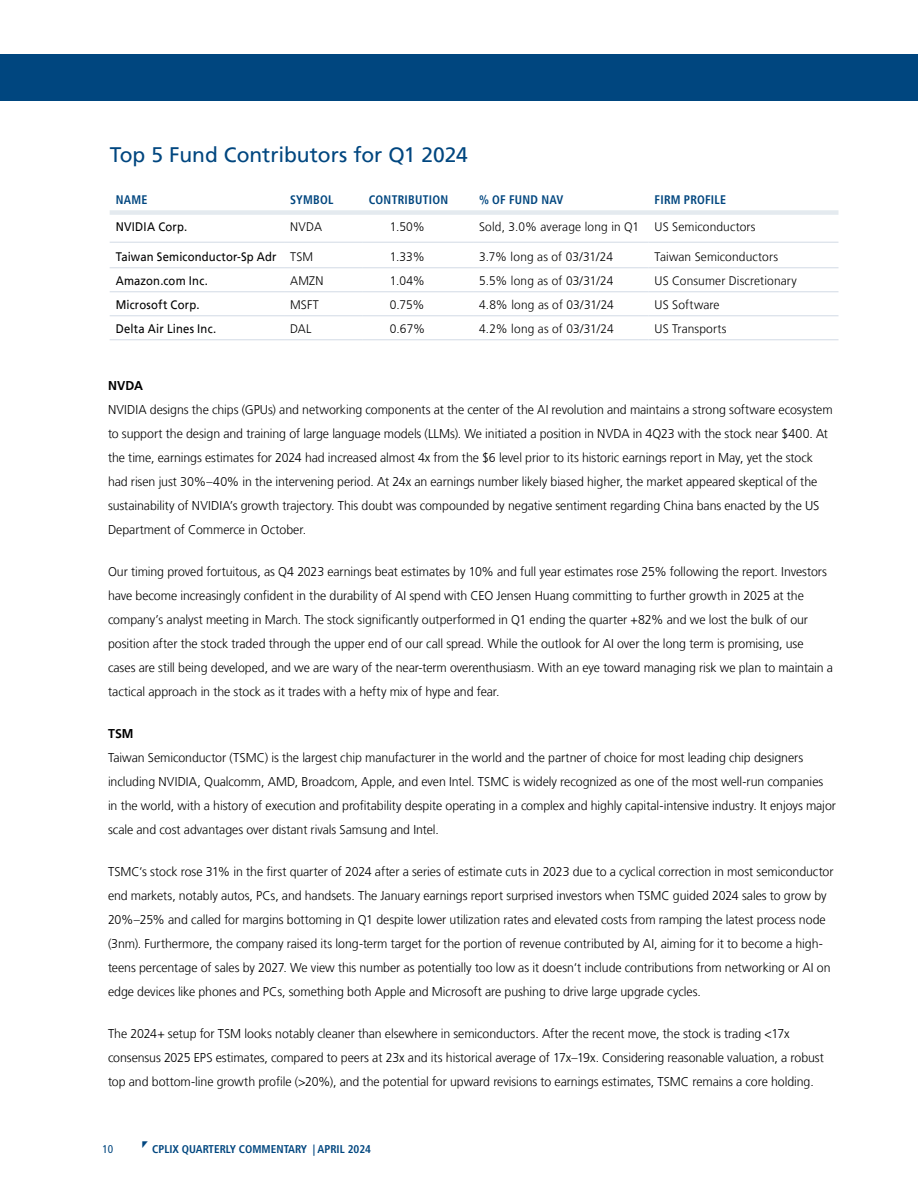
<style>
.page{position:relative;width:918px;height:1188px;background:#fff}
.page>*{position:absolute;margin:0;border:0;box-sizing:border-box;transform-origin:0 0}
.t1{font:21px "Frutiger LT";letter-spacing:-.005em;color:#00467f}
.t2{font:300 12.75px/24px "Frutiger LT";letter-spacing:-.005em;color:#000}
.t3{font:700 12.75px "Frutiger LT";letter-spacing:.005em;color:#000}
.t4{font:300 12.3px "Frutiger LT";letter-spacing:.01em;color:#000}
.t5{font:300 12.3px "Frutiger LT";letter-spacing:.01em;color:#000;scale:.96 1}
.t6{font:12.3px "Frutiger LT";letter-spacing:.015em;color:#000;scale:.91 1}
.t7{font:700 condensed 12.3px "Frutiger LT";letter-spacing:.02em;color:#00467f}
.t8{font:700 condensed 11.25px "Frutiger LT";color:#00467f}
.t9{font:condensed 11.25px "Frutiger LT";color:#00467f}
.s1{font-weight:300}
</style>
<div class="page">
<div style="left:0;top:54px;width:918px;height:46px;background:#00467f"></div>
<div style="left:110px;top:210px;width:728px;height:5px;background:#e4eaef"></div>
<hr style="left:110px;top:242px;width:174px;height:1px;background:#d7dfe8">
<hr style="left:284px;top:242px;width:79px;height:1px;background:#d7dfe8">
<hr style="left:363px;top:242px;width:110px;height:1px;background:#d7dfe8">
<hr style="left:473px;top:242px;width:176px;height:1px;background:#d7dfe8">
<hr style="left:649px;top:242px;width:189px;height:1px;background:#d7dfe8">
<hr style="left:110px;top:267px;width:174px;height:1px;background:#d7dfe8">
<hr style="left:284px;top:267px;width:79px;height:1px;background:#d7dfe8">
<hr style="left:363px;top:267px;width:110px;height:1px;background:#d7dfe8">
<hr style="left:473px;top:267px;width:176px;height:1px;background:#d7dfe8">
<hr style="left:649px;top:267px;width:189px;height:1px;background:#d7dfe8">
<hr style="left:110px;top:291px;width:174px;height:1px;background:#d7dfe8">
<hr style="left:284px;top:291px;width:79px;height:1px;background:#d7dfe8">
<hr style="left:363px;top:291px;width:110px;height:1px;background:#d7dfe8">
<hr style="left:473px;top:291px;width:176px;height:1px;background:#d7dfe8">
<hr style="left:649px;top:291px;width:189px;height:1px;background:#d7dfe8">
<hr style="left:110px;top:315px;width:174px;height:1px;background:#d7dfe8">
<hr style="left:284px;top:315px;width:79px;height:1px;background:#d7dfe8">
<hr style="left:363px;top:315px;width:110px;height:1px;background:#d7dfe8">
<hr style="left:473px;top:315px;width:176px;height:1px;background:#d7dfe8">
<hr style="left:649px;top:315px;width:189px;height:1px;background:#d7dfe8">
<hr style="left:110px;top:339px;width:174px;height:1px;background:#d7dfe8">
<hr style="left:284px;top:339px;width:79px;height:1px;background:#d7dfe8">
<hr style="left:363px;top:339px;width:110px;height:1px;background:#d7dfe8">
<hr style="left:473px;top:339px;width:176px;height:1px;background:#d7dfe8">
<hr style="left:649px;top:339px;width:189px;height:1px;background:#d7dfe8">
<h1 class="t1" style="left:110px;top:142px;width:360px">Top 5 Fund Contributors for Q1 2024</h1>
<p class="t7" style="left:116px;top:192px;width:33px">NAME</p>
<p class="t7" style="left:290px;top:192px;width:45px">SYMBOL</p>
<p class="t7" style="left:369px;top:192px;width:81px">CONTRIBUTION</p>
<p class="t7" style="left:479px;top:192px;width:86px">% OF FUND NAV</p>
<p class="t7" style="left:655px;top:192px;width:73px">FIRM PROFILE</p>
<p class="t6" style="left:116px;top:219px;width:80px">NVIDIA Corp.</p>
<p class="t4" style="left:290px;top:220px;width:34px">NVDA</p>
<p class="t4" style="left:390px;top:220px;width:37px">1.50%</p>
<p class="t5" style="left:479px;top:220px;width:168px">Sold, 3.0% average long in Q1</p>
<p class="t4" style="left:655px;top:220px;width:102px">US Semiconductors</p>
<p class="t6" style="left:116px;top:249px;width:219px">Taiwan Semiconductor-Sp Adr <span class="s1">TSM</span></p>
<p class="t4" style="left:390px;top:250px;width:36px">1.33%</p>
<p class="t5" style="left:479px;top:250px;width:141px">3.7% long as of 03/31/24</p>
<p class="t4" style="left:655px;top:250px;width:125px">Taiwan Semiconductors</p>
<p class="t6" style="left:116px;top:273px;width:103px">Amazon.com Inc.</p>
<p class="t4" style="left:290px;top:274px;width:35px">AMZN</p>
<p class="t4" style="left:390px;top:274px;width:36px">1.04%</p>
<p class="t5" style="left:479px;top:274px;width:141px">5.5% long as of 03/31/24</p>
<p class="t4" style="left:655px;top:274px;width:144px">US Consumer Discretionary</p>
<p class="t6" style="left:116px;top:297px;width:94px">Microsoft Corp.</p>
<p class="t4" style="left:290px;top:298px;width:30px">MSFT</p>
<p class="t4" style="left:390px;top:298px;width:36px">0.75%</p>
<p class="t5" style="left:479px;top:298px;width:142px">4.8% long as of 03/31/24</p>
<p class="t4" style="left:655px;top:298px;width:66px">US Software</p>
<p class="t6" style="left:116px;top:321px;width:112px">Delta Air Lines Inc.</p>
<p class="t4" style="left:290px;top:322px;width:23px">DAL</p>
<p class="t4" style="left:390px;top:322px;width:37px">0.67%</p>
<p class="t5" style="left:479px;top:322px;width:142px">4.2% long as of 03/31/24</p>
<p class="t4" style="left:655px;top:322px;width:73px">US Transports</p>
<p class="t3" style="left:108px;top:378px;width:37px">NVDA</p>
<p class="t2" style="left:108px;top:398px;width:726px">NVIDIA designs the chips (GPUs) and networking components at the center of the AI revolution and maintains a strong software ecosystem to support the design and training of large language models (LLMs). We initiated a position in NVDA in 4Q23 with the stock near $400. At the time, earnings estimates for 2024 had increased almost 4x from the $6 level prior to its historic earnings report in May, yet the stock had risen just 30%–40% in the intervening period. At 24x an earnings number likely biased higher, the market appeared skeptical of the sustainability of NVIDIA’s growth trajectory. This doubt was compounded by negative sentiment regarding China bans enacted by the US Department of Commerce in October.</p>
<p class="t2" style="left:108px;top:560px;width:727px">Our timing proved fortuitous, as Q4 2023 earnings beat estimates by 10% and full year estimates rose 25% following the report. Investors have become increasingly confident in the durability of AI spend with CEO Jensen Huang committing to further growth in 2025 at the company’s analyst meeting in March. The stock significantly outperformed in Q1 ending the quarter +82% and we lost the bulk of our position after the stock traded through the upper end of our call spread. While the outlook for AI over the long term is promising, use cases are still being developed, and we are wary of the near-term overenthusiasm. With an eye toward managing risk we plan to maintain a tactical approach in the stock as it trades with a hefty mix of hype and fear.</p>
<p class="t3" style="left:108px;top:726px;width:27px">TSM</p>
<p class="t2" style="left:108px;top:746px;width:729px">Taiwan Semiconductor (TSMC) is the largest chip manufacturer in the world and the partner of choice for most leading chip designers including NVIDIA, Qualcomm, AMD, Broadcom, Apple, and even Intel. TSMC is widely recognized as one of the most well-run companies in the world, with a history of execution and profitability despite operating in a complex and highly capital-intensive industry. It enjoys major scale and cost advantages over distant rivals Samsung and Intel.</p>
<p class="t2" style="left:108px;top:860px;width:727px">TSMC‘s stock rose 31% in the first quarter of 2024 after a series of estimate cuts in 2023 due to a cyclical correction in most semiconductor end markets, notably autos, PCs, and handsets. The January earnings report surprised investors when TSMC guided 2024 sales to grow by 20%–25% and called for margins bottoming in Q1 despite lower utilization rates and elevated costs from ramping the latest process node (3nm). Furthermore, the company raised its long-term target for the portion of revenue contributed by AI, aiming for it to become a high&shy;teens percentage of sales by 2027. We view this number as potentially too low as it doesn‘t include contributions from networking or AI on edge devices like phones and PCs, something both Apple and Microsoft are pushing to drive large upgrade cycles.</p>
<p class="t2" style="left:108px;top:1022px;width:717px">The 2024+ setup for TSM looks notably cleaner than elsewhere in semiconductors. After the recent move, the stock is trading &lt;17x consensus 2025 EPS estimates, compared to peers at 23x and its historical average of 17x–19x. Considering reasonable valuation, a robust top and bottom-line growth profile (&gt;20%), and the potential for upward revisions to earnings estimates, TSMC remains a core holding.</p>
<p class="t9" style="left:103px;top:1142px;width:12px">10</p>
<p class="t8" style="left:152px;top:1142px;width:220px">CPLIX QUARTERLY COMMENTARY | APRIL 2024</p>
</div>
